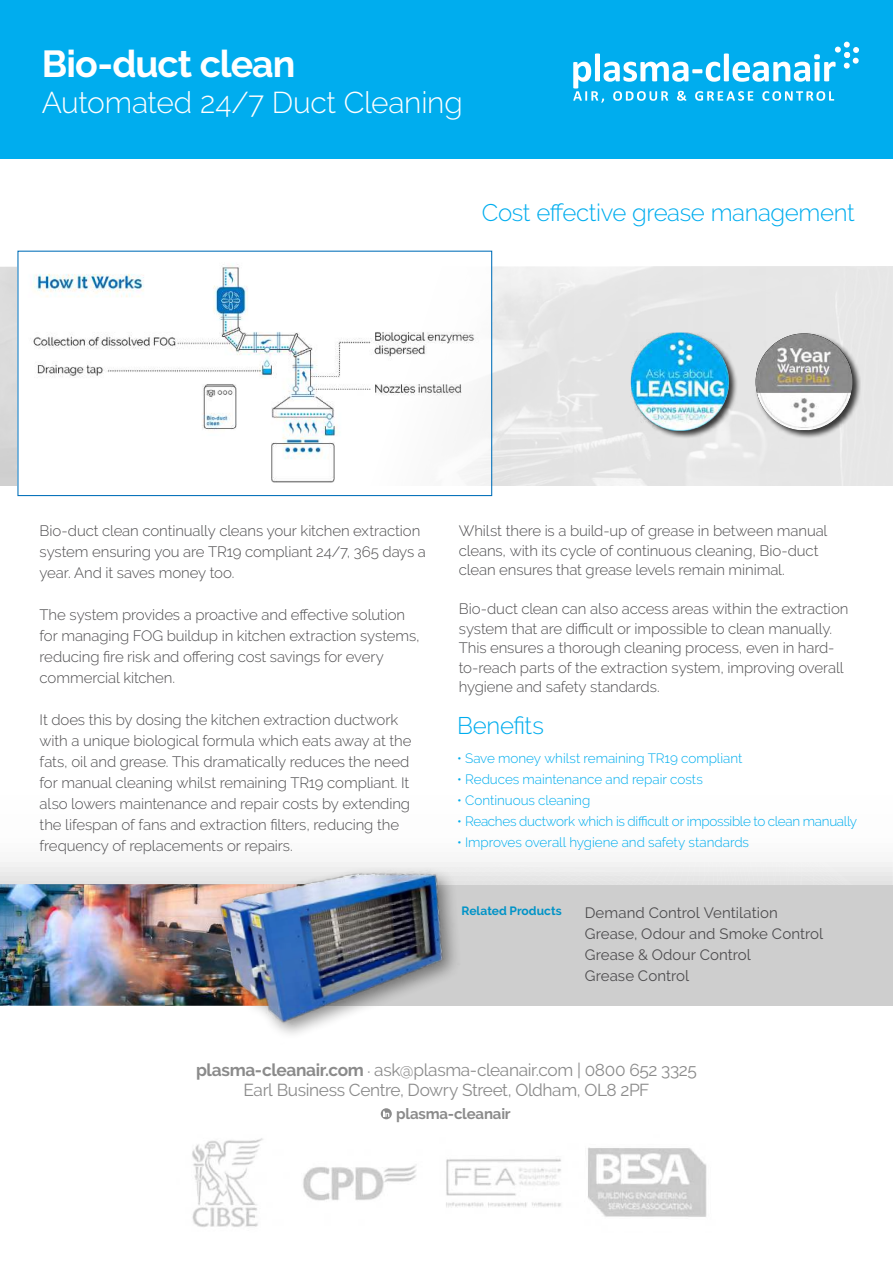
<style>
.page{position:relative;width:893px;height:1263px;background:#fff}
.page>*{position:absolute;margin:0;border:0;box-sizing:border-box;transform-origin:0 0}
.t1{font:700 37.5px "Raleway";letter-spacing:-.025em;color:#fff}
.t2{font:300 30px "Raleway";letter-spacing:-.01em;color:#fff}
.t3{font:300 24px "Raleway";letter-spacing:-.015em;color:#00adee}
.t4{font:17.25px/19.8px "Raleway";letter-spacing:-.02em;color:#8b8b8b;text-align:center}
.t5{font:300 15px/21px "Raleway";letter-spacing:-.005em;color:#4e4d4f}
.t6{font:15px/21px "Raleway";letter-spacing:.005em;color:#4e4d4f}
.t7{font:700 15px "Raleway";letter-spacing:-.015em;color:#8b8b8b}
.t8{font:300 13.5px "Raleway";letter-spacing:-.005em;color:#00adee}
.t9{font:300 13.5px "Raleway";letter-spacing:-.025em;color:#00adee}
.t10{font:700 12px "Raleway";color:#0093c7}
.s1{font-weight:700}
.s2{font-size:8.4px}
.s3{font-size:16.5px}
</style>
<div class="page">
<div style="left:0;top:0;width:893px;height:158px;background:#00adee"></div>
<img style="left:0;top:884px;width:202px;height:122px">
<div style="left:631px;top:332px;width:107px;height:107px;background:#000;opacity:.75"></div>
<img style="left:630px;top:333px;width:101px;height:97px">
<div style="left:754px;top:332px;width:107px;height:107px;background:#000;opacity:.75"></div>
<img style="left:756px;top:333px;width:97px;height:97px">
<svg style="left:573px;top:42px;width:286px;height:61px"></svg>
<img style="left:192px;top:1139px;width:68px;height:88px">
<img style="left:202px;top:855px;width:58px;height:156px">
<img style="left:19px;top:262px;width:471px;height:224px">
<div style="left:17px;top:251px;width:475px;height:245px;border:1px solid #006eb8"></div>
<svg style="left:260px;top:492px;width:633px;height:725px"></svg>
<h1 class="t1" style="left:42px;top:49px;width:255px">Bio-duct clean</h1>
<h2 class="t2" style="left:42px;top:91px;width:423px">Automated 24/7 Duct Cleaning</h2>
<h3 class="t3" style="left:482px;top:199px;width:374px">Cost effective grease management</h3>
<p class="t5" style="left:40px;top:522px;width:388px">Bio-duct clean continually cleans your kitchen extraction system ensuring you are TR19 compliant 24/7, 365 days a year. And it saves money too.</p>
<p class="t5" style="left:40px;top:605px;width:382px">The system provides a proactive and effective solution for managing FOG buildup in kitchen extraction systems, reducing fire risk and offering cost savings for every commercial kitchen.</p>
<p class="t5" style="left:40px;top:711px;width:373px">It does this by dosing the kitchen extraction ductwork with a unique biological formula which eats away at the fats, oil and grease. This dramatically reduces the need for manual cleaning whilst remaining TR19 compliant. It also lowers maintenance and repair costs by extending the lifespan of fans and extraction filters, reducing the frequency of replacements or repairs.</p>
<p class="t5" style="left:459px;top:523px;width:370px;line-height:19.5px">Whilst there is a build-up of grease in between manual cleans, with its cycle of continuous cleaning, Bio-duct clean ensures that grease levels remain minimal.</p>
<p class="t5" style="left:459px;top:601px;width:391px;line-height:19.5px">Bio-duct clean can also access areas within the extraction system that are difÏcult or impossible to clean manually.<br>This ensures a thorough cleaning process, even in hard&shy;to-reach parts of the extraction system, improving overall hygiene and safety standards.</p>
<h3 class="t3" style="left:457px;top:711px;width:88px">Benefits</h3>
<p class="t8" style="left:457px;top:753px;width:287px">• Save money whilst remaining TR19 compliant</p>
<p class="t8" style="left:457px;top:774px;width:247px">• Reduces maintenance and repair costs</p>
<p class="t8" style="left:457px;top:795px;width:135px">• Continuous cleaning</p>
<p class="t9" style="left:457px;top:814px;width:402px">• Reaches ductwork which is difÏcult or impossible to clean manually</p>
<p class="t8" style="left:457px;top:837px;width:293px">• Improves overall hygiene and safety standards</p>
<p class="t10" style="left:461px;top:906px;width:102px">Related Products</p>
<p class="t6" style="left:585px;top:903px;width:240px">Demand Control Ventilation<br>Grease, Odour and Smoke Control<br>Grease &amp; Odour Control<br>Grease Control</p>
<p class="t4" style="left:196px;top:1062px;width:502px"><span class="s1">plasma-cleanair.com</span> <span class="s2">•</span> ask<span class="s3">@</span>plasma-cleanair.com | 0800 652 3325<br>Earl Business Centre, Dowry Street, Oldham, OL8 2PF</p>
<p class="t7" style="left:396px;top:1107px;width:116px">plasma-cleanair</p>
</div>
